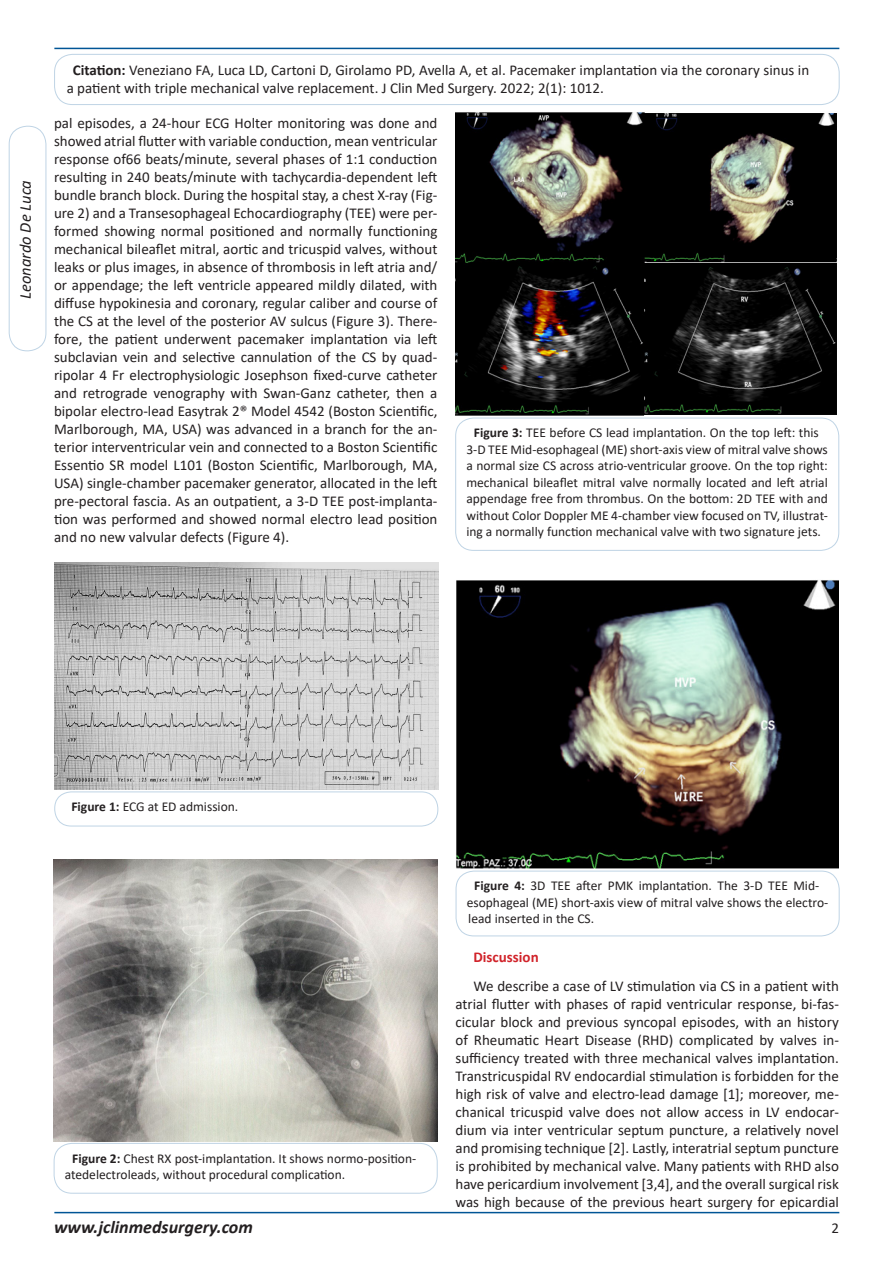
<style>
.page{position:relative;width:893px;height:1263px;background:#fff}
.page>*{position:absolute;margin:0;border:0;box-sizing:border-box;transform-origin:0 0}
.t1{font:italic 700 18px "Calibri";color:#231f20}
.t2{font:italic 16.5px "Calibri";color:#231f20}
.t3{font:15px/18px "Calibri";color:#231f20;text-align:justify}
.t4{font:700 15px "Calibri";color:#d1232a}
.t5{font:13.5px/16.5px "Calibri";color:#231f20}
.s1{font-weight:700}
</style>
<div class="page">
<div style="left:9px;top:126px;width:37px;height:225px;border:1px solid #bfd4e5;border-radius:18px"></div>
<hr style="left:54px;top:48px;width:785px;height:1px;background:#005596">
<hr style="left:54px;top:1212px;width:785px;height:1px;background:#005596">
<div style="left:54px;top:54px;width:785px;height:51px;border:1px solid #bfd4e5;border-radius:18px"></div>
<img style="left:54px;top:563px;width:384px;height:226px">
<div style="left:55px;top:792px;width:383px;height:34px;border:1px solid #bfd4e5;border-radius:16px"></div>
<img style="left:54px;top:859px;width:384px;height:282px">
<div style="left:54px;top:1143px;width:383px;height:50px;border:1px solid #bfd4e5;border-radius:18px"></div>
<img style="left:455px;top:112px;width:382px;height:304px">
<div style="left:455px;top:418px;width:384px;height:133px;border:1px solid #bfd4e5;border-radius:18px"></div>
<img style="left:456px;top:580px;width:383px;height:288px">
<div style="left:456px;top:871px;width:383px;height:65px;border:1px solid #bfd4e5;border-radius:18px"></div>
<p class="t2" style="left:14px;top:299px;width:121px;rotate:-90deg">Leonardo De Luca</p>
<p class="t3" style="left:67px;top:60px;width:744px;text-indent:6px"><span class="s1">Citation:</span> Veneziano FA, Luca LD, Cartoni D, Girolamo PD, Avella A, et al. Pacemaker implantation via the coronary sinus in a patient with triple mechanical valve replacement. J Clin Med Surgery. 2022; 2(1): 1012.</p>
<p class="t3" style="left:54px;top:113px;width:385px">pal episodes, a 24-hour ECG Holter monitoring was done and showed atrial flutter with variable conduction, mean ventricular response of66 beats/minute, several phases of 1:1 conduction resulting in 240 beats/minute with tachycardia-dependent left bundle branch block. During the hospital stay, a chest X-ray (Fig&shy;ure 2) and a Transesophageal Echocardiography (TEE) were per&shy;formed showing normal positioned and normally functioning mechanical bileaflet mitral, aortic and tricuspid valves, without leaks or plus images, in absence of thrombosis in left atria and/ or appendage; the left ventricle appeared mildly dilated, with diffuse hypokinesia and coronary, regular caliber and course of the CS at the level of the posterior AV sulcus (Figure 3). There&shy;fore, the patient underwent pacemaker implantation via left subclavian vein and selective cannulation of the CS by quad&shy;ripolar 4 Fr electrophysiologic Josephson fixed-curve catheter and retrograde venography with Swan-Ganz catheter, then a bipolar electro-lead Easytrak 2® Model 4542 (Boston Scientific, Marlborough, MA, USA) was advanced in a branch for the an&shy;terior interventricular vein and connected to a Boston Scientific Essentio SR model L101 (Boston Scientific, Marlborough, MA, USA) single-chamber pacemaker generator, allocated in the left pre-pectoral fascia. As an outpatient, a 3-D TEE post-implanta&shy;tion was performed and showed normal electro lead position and no new valvular defects (Figure 4).</p>
<p class="t5" style="left:466px;top:424px;width:363px;text-align:center"><span class="s1">Figure 3:</span> TEE before CS lead implantation. On the top left: this 3-D TEE Mid-esophageal (ME) short-axis view of mitral valve shows a normal size CS across atrio-ventricular groove. On the top right: mechanical bileaflet mitral valve normally located and left atrial appendage free from thrombus. On the bottom: 2D TEE with and without Color Doppler ME 4-chamber view focused on TV, illustrat&shy;ing a normally function mechanical valve with two signature jets.</p>
<p class="t5" style="left:71px;top:798px;width:168px"><span class="s1">Figure 1:</span> ECG at ED admission.</p>
<p class="t5" style="left:65px;top:1149px;width:353px;text-indent:8px"><span class="s1">Figure 2:</span> Chest RX post-implantation. It shows normo-position&shy;atedelectroleads, without procedural complication.</p>
<p class="t5" style="left:467px;top:877px;width:363px;text-indent:8px"><span class="s1">Figure 4:</span> 3D TEE after PMK implantation. The 3-D TEE Mid&shy;esophageal (ME) short-axis view of mitral valve shows the electro&shy;lead inserted in the CS.</p>
<p class="t4" style="left:473px;top:946px;width:67px">Discussion</p>
<p class="t3" style="left:455px;top:976px;width:385px;text-indent:18px">We describe a case of LV stimulation via CS in a patient with atrial flutter with phases of rapid ventricular response, bi-fas&shy;cicular block and previous syncopal episodes, with an history of Rheumatic Heart Disease (RHD) complicated by valves in&shy;sufficiency treated with three mechanical valves implantation.<br>Transtricuspidal RV endocardial stimulation is forbidden for the high risk of valve and electro-lead damage [1]; moreover, me&shy;chanical tricuspid valve does not allow access in LV endocar&shy;dium via inter ventricular septum puncture, a relatively novel and promising technique [2]. Lastly, interatrial septum puncture is prohibited by mechanical valve. Many patients with RHD also have pericardium involvement [3,4], and the overall surgical risk was high because of the previous heart surgery for epicardial</p>
<p class="t1" style="left:54px;top:1214px;width:200px">www.jclinmedsurgery.com</p>
<p class="t3" style="left:831px;top:1218px;width:9px">2</p>
</div>
